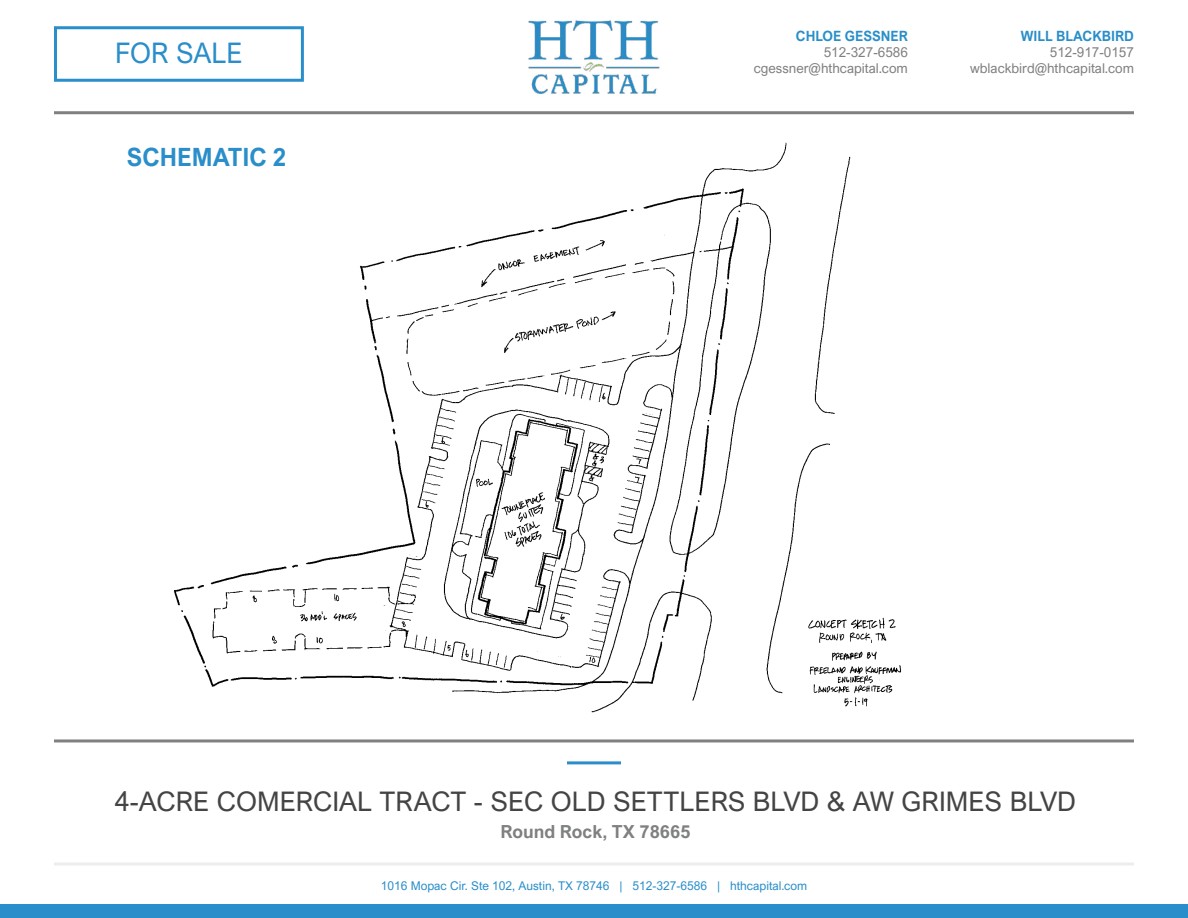
<style>
.page{position:relative;width:1188px;height:918px;background:#fff}
.page>*{position:absolute;margin:0;border:0;box-sizing:border-box;transform-origin:0 0}
.t1{font:28.35px "Arial Nova";color:#298ec9;scale:.95 1}
.t2{font:27px "Arial Nova";color:#444}
.t3{font:700 25.2px "Arial Nova";color:#298ec9;scale:.95 1}
.t4{font:700 18px "Arial Nova";color:#7f8080}
.t5{font:700 14.1px "Arial Nova";color:#298ec9;scale:.95 1}
.t6{font:13.5px/16.2px "Arial Nova";color:#7f8080;text-align:right}
.t7{font:12px "Arial Nova";color:#298ec9}
</style>
<div class="page">
<hr style="left:567px;top:761px;width:54px;height:3px;background:#298ec9">
<div style="left:54px;top:26px;width:250px;height:56px;border:3px solid #298ec9"></div>
<hr style="left:54px;top:862px;width:1080px;height:4px;background:#eceded">
<div style="left:0;top:905px;width:1188px;height:13px;background:#298ec9"></div>
<img style="left:528px;top:20px;width:132px;height:74px">
<img style="left:173px;top:142px;width:728px;height:571px">
<hr style="left:54px;top:739px;width:1080px;height:3px;background:#7f8080">
<hr style="left:54px;top:111px;width:1080px;height:3px;background:#7f8080">
<h1 class="t1" style="left:115px;top:37px;width:136px">FOR SALE</h1>
<h3 class="t3" style="left:127px;top:142px;width:170px">SCHEMATIC 2</h3>
<p class="t5" style="left:796px;top:28px;width:119px">CHLOE GESSNER</p>
<p class="t6" style="left:754px;top:44px;width:156px">512-327-6586 cgessner@hthcapital.com</p>
<p class="t5" style="left:1021px;top:28px;width:120px">WILL BLACKBIRD</p>
<p class="t6" style="left:970px;top:44px;width:165px">512-917-0157 wblackbird@hthcapital.com</p>
<h2 class="t2" style="left:115px;top:786px;width:963px">4-ACRE COMERCIAL TRACT - SEC OLD SETTLERS BLVD &amp; AW GRIMES BLVD</h2>
<h3 class="t4" style="left:500px;top:821px;width:192px">Round Rock, TX 78665</h3>
<p class="t7" style="left:381px;top:879px;width:428px">1016 Mopac Cir. Ste 102, Austin, TX 78746 | 512-327-6586 | hthcapital.com</p>
</div>
